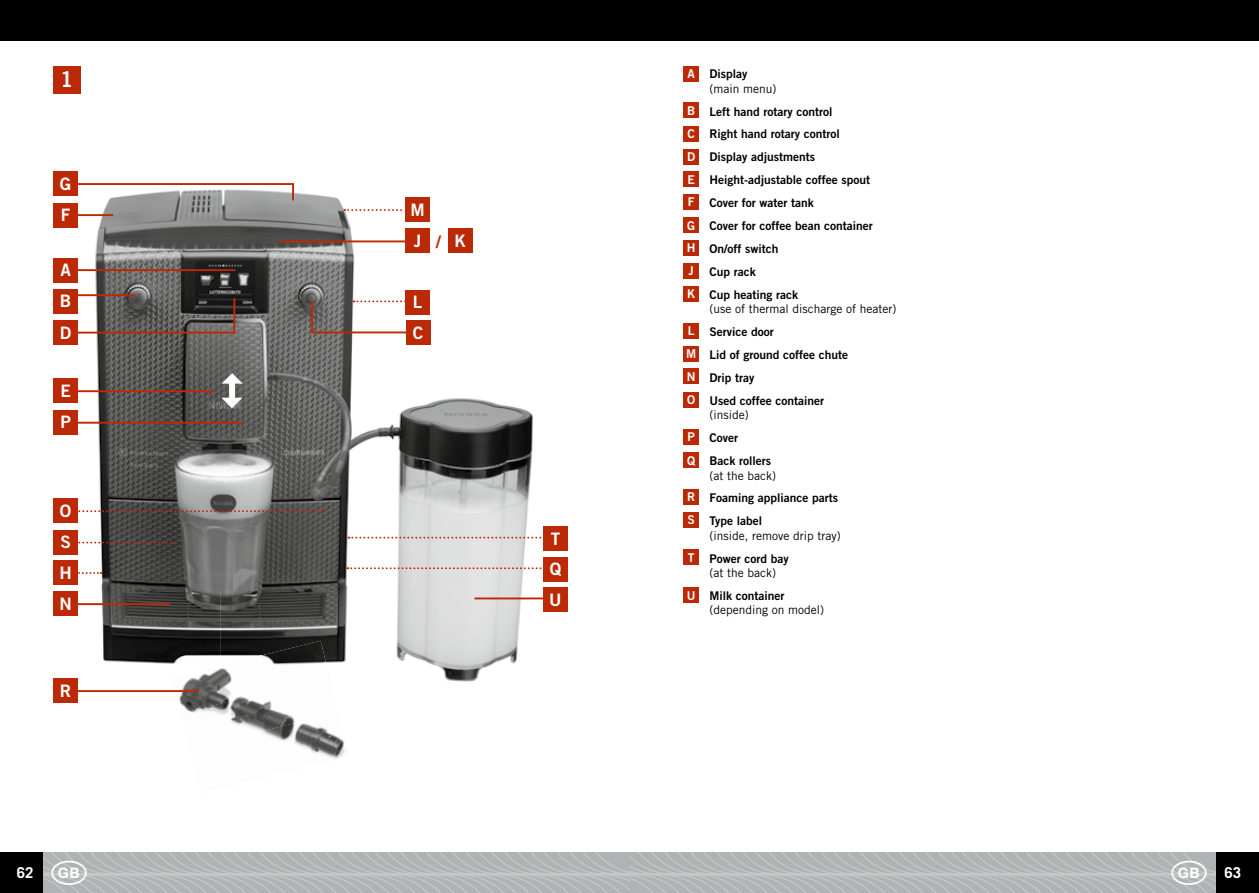
<style>
.page{position:relative;width:1259px;height:893px;background:#fff}
.page>*{position:absolute;margin:0;border:0;box-sizing:border-box;transform-origin:0 0}
.t1{font:21.45px "Trade Gothic LT Std Bd 2";color:#fff}
.t2{font:17.1px/31.2px "Trade Gothic LT Std Bd 2";color:#fff;text-align:justify}
.t3{font:700 15px "Trade Gothic LT Std";color:#fff}
.t4{font:12.15px/23.1px "Trade Gothic LT Std Bd 2";color:#fff}
.t5{font:12px/23px "Trade Gothic LT Std Bd 2";color:#000}
.t6{font:12px "Trade Gothic LT Std";color:#000}
.s1{color:#bc2906}
</style>
<div class="page">
<img style="left:306px;top:748px;width:39px;height:11px">
<img style="left:62px;top:192px;width:474px;height:490px">
<img style="left:172px;top:641px;width:157px;height:63px">
<img style="left:181px;top:676px;width:157px;height:37px">
<img style="left:195px;top:712px;width:149px;height:36px">
<svg style="left:221px;top:373px;width:22px;height:35px"></svg>
<div style="left:53px;top:66px;width:27px;height:27px;background:#bc2906"></div>
<div style="left:53px;top:258px;width:25px;height:25px;background:#bc2906"></div>
<div style="left:53px;top:289px;width:25px;height:25px;background:#bc2906"></div>
<div style="left:406px;top:320px;width:24px;height:25px;background:#bc2906"></div>
<div style="left:53px;top:320px;width:25px;height:25px;background:#bc2906"></div>
<div style="left:53px;top:378px;width:25px;height:25px;background:#bc2906"></div>
<div style="left:53px;top:410px;width:25px;height:25px;background:#bc2906"></div>
<div style="left:53px;top:530px;width:25px;height:24px;background:#bc2906"></div>
<div style="left:53px;top:498px;width:25px;height:25px;background:#bc2906"></div>
<div style="left:53px;top:591px;width:25px;height:25px;background:#bc2906"></div>
<div style="left:53px;top:678px;width:25px;height:25px;background:#bc2906"></div>
<div style="left:53px;top:560px;width:25px;height:25px;background:#bc2906"></div>
<div style="left:53px;top:203px;width:25px;height:24px;background:#bc2906"></div>
<div style="left:53px;top:172px;width:25px;height:24px;background:#bc2906"></div>
<div style="left:405px;top:197px;width:25px;height:25px;background:#bc2906"></div>
<div style="left:448px;top:228px;width:24px;height:25px;background:#bc2906"></div>
<div style="left:405px;top:290px;width:25px;height:25px;background:#bc2906"></div>
<div style="left:543px;top:557px;width:25px;height:24px;background:#bc2906"></div>
<div style="left:543px;top:526px;width:25px;height:25px;background:#bc2906"></div>
<div style="left:543px;top:587px;width:25px;height:25px;background:#bc2906"></div>
<div style="left:405px;top:228px;width:25px;height:25px;background:#bc2906"></div>
<hr style="left:75px;top:269px;width:160px;height:2px;background:#bc2906">
<hr style="left:75px;top:214px;width:38px;height:2px;background:#bc2906">
<svg style="left:73px;top:183px;width:222px;height:19px"></svg>
<hr style="left:75px;top:390px;width:139px;height:2px;background:#bc2906">
<hr style="left:75px;top:422px;width:169px;height:2px;background:#bc2906">
<svg style="left:78px;top:542px;width:94px;height:1px"></svg>
<svg style="left:78px;top:510px;width:244px;height:2px"></svg>
<hr style="left:75px;top:603px;width:95px;height:2px;background:#bc2906">
<hr style="left:75px;top:690px;width:124px;height:2px;background:#bc2906">
<svg style="left:344px;top:209px;width:61px;height:2px"></svg>
<svg style="left:310px;top:299px;width:99px;height:35px"></svg>
<svg style="left:347px;top:567px;width:195px;height:2px"></svg>
<svg style="left:348px;top:537px;width:194px;height:2px"></svg>
<hr style="left:474px;top:597px;width:70px;height:2px;background:#bc2906">
<hr style="left:279px;top:240px;width:128px;height:2px;background:#bc2906">
<hr style="left:75px;top:294px;width:60px;height:2px;background:#bc2906">
<svg style="left:78px;top:572px;width:24px;height:2px"></svg>
<svg style="left:73px;top:296px;width:163px;height:38px;background:#6d605d"></svg>
<div style="left:683px;top:66px;width:16px;height:16px;background:#bc2906"></div>
<div style="left:683px;top:103px;width:16px;height:15px;background:#bc2906"></div>
<div style="left:683px;top:323px;width:16px;height:15px;background:#bc2906"></div>
<div style="left:683px;top:240px;width:16px;height:15px;background:#bc2906"></div>
<div style="left:683px;top:126px;width:16px;height:16px;background:#bc2906"></div>
<div style="left:683px;top:346px;width:16px;height:15px;background:#bc2906"></div>
<div style="left:683px;top:149px;width:16px;height:15px;background:#bc2906"></div>
<div style="left:683px;top:369px;width:16px;height:15px;background:#bc2906"></div>
<div style="left:683px;top:263px;width:16px;height:15px;background:#bc2906"></div>
<div style="left:683px;top:172px;width:16px;height:15px;background:#bc2906"></div>
<div style="left:683px;top:392px;width:16px;height:16px;background:#bc2906"></div>
<div style="left:683px;top:286px;width:16px;height:15px;background:#bc2906"></div>
<div style="left:683px;top:194px;width:16px;height:16px;background:#bc2906"></div>
<div style="left:683px;top:429px;width:16px;height:16px;background:#bc2906"></div>
<div style="left:683px;top:218px;width:16px;height:15px;background:#bc2906"></div>
<div style="left:683px;top:452px;width:16px;height:16px;background:#bc2906"></div>
<div style="left:683px;top:489px;width:16px;height:16px;background:#bc2906"></div>
<div style="left:683px;top:512px;width:16px;height:16px;background:#bc2906"></div>
<div style="left:683px;top:550px;width:16px;height:15px;background:#bc2906"></div>
<div style="left:683px;top:588px;width:16px;height:15px;background:#bc2906"></div>
<div style="left:0;top:0;width:1259px;height:40px;background:#000"></div>
<div style="left:1216px;top:853px;width:43px;height:40px;background:#000"></div>
<div style="left:0;top:853px;width:42px;height:40px;background:#000"></div>
<svg style="left:42px;top:853px;width:1174px;height:40px;background:#b5b6b7"></svg>
<h1 class="t1" style="left:60px;top:66px;width:15px">1</h1>
<h2 class="t2" style="left:60px;top:168px;width:13px">G</h2>
<h2 class="t2" style="left:61px;top:199px;width:11px">F</h2>
<h2 class="t2" style="left:60px;top:254px;width:13px">A B D</h2>
<h2 class="t2" style="left:60px;top:375px;width:12px">E<br>P</h2>
<h2 class="t2" style="left:60px;top:495px;width:13px">O</h2>
<h2 class="t2" style="left:60px;top:526px;width:12px">S</h2>
<h2 class="t2" style="left:59px;top:557px;width:14px">H</h2>
<h2 class="t2" style="left:59px;top:588px;width:14px">N</h2>
<h2 class="t2" style="left:410px;top:194px;width:16px">M</h2>
<h2 class="t2" style="left:414px;top:225px;width:28px">J <span class="s1">/</span></h2>
<h2 class="t2" style="left:454px;top:225px;width:13px">K</h2>
<h2 class="t2" style="left:413px;top:286px;width:11px">L</h2>
<h2 class="t2" style="left:413px;top:317px;width:12px">C</h2>
<h2 class="t2" style="left:550px;top:523px;width:11px">T</h2>
<h2 class="t2" style="left:550px;top:553px;width:13px">Q</h2>
<h2 class="t2" style="left:549px;top:583px;width:14px">U</h2>
<p class="t4" style="left:687px;top:62px;width:9px">A</p>
<p class="t4" style="left:687px;top:98px;width:10px">B</p>
<p class="t4" style="left:687px;top:122px;width:9px">C</p>
<p class="t4" style="left:687px;top:145px;width:10px">D</p>
<p class="t4" style="left:687px;top:168px;width:9px">E</p>
<p class="t4" style="left:688px;top:190px;width:8px">F</p>
<p class="t4" style="left:687px;top:214px;width:10px">G</p>
<p class="t4" style="left:687px;top:236px;width:10px">H</p>
<p class="t4" style="left:688px;top:259px;width:7px">J</p>
<p class="t4" style="left:687px;top:282px;width:10px">K</p>
<p class="t4" style="left:688px;top:319px;width:8px">L</p>
<p class="t4" style="left:686px;top:342px;width:12px">M</p>
<p class="t4" style="left:687px;top:365px;width:10px">N</p>
<p class="t4" style="left:687px;top:388px;width:10px">O</p>
<p class="t4" style="left:687px;top:425px;width:9px">P</p>
<p class="t4" style="left:687px;top:448px;width:10px">Q</p>
<p class="t4" style="left:687px;top:485px;width:10px">R<br>S</p>
<p class="t4" style="left:688px;top:545px;width:8px">T</p>
<p class="t4" style="left:687px;top:584px;width:10px">U</p>
<p class="t5" style="left:709px;top:62px;width:40px">Display</p>
<p class="t6" style="left:709px;top:81px;width:68px">(main menu)</p>
<p class="t5" style="left:709px;top:100px;width:165px">Left hand rotary control<br>Right hand rotary control<br>Display adjustments<br>Height-adjustable coffee spout<br>Cover for water tank<br>Cover for coffee bean container<br>On/off switch<br>Cup rack<br>Cup heating rack</p>
<p class="t6" style="left:709px;top:302px;width:188px">(use of thermal discharge of heater)</p>
<p class="t5" style="left:709px;top:320px;width:140px">Service door<br>Lid of ground coffee chute<br>Drip tray<br>Used coffee container</p>
<p class="t6" style="left:709px;top:408px;width:41px">(inside)</p>
<p class="t5" style="left:709px;top:426px;width:63px">Cover<br>Back rollers</p>
<p class="t6" style="left:709px;top:468px;width:68px">(at the back)</p>
<p class="t5" style="left:709px;top:486px;width:130px">Foaming appliance parts<br>Type label</p>
<p class="t6" style="left:709px;top:528px;width:133px">(inside, remove drip tray)</p>
<p class="t5" style="left:709px;top:547px;width:81px">Power cord bay</p>
<p class="t6" style="left:709px;top:565px;width:68px">(at the back)</p>
<p class="t5" style="left:709px;top:584px;width:76px">Milk container</p>
<p class="t6" style="left:709px;top:603px;width:116px">(depending on model)</p>
<h2 class="t2" style="left:60px;top:675px;width:13px">R</h2>
<p class="t3" style="left:17px;top:863px;width:18px">62</p>
<p class="t3" style="left:1224px;top:863px;width:18px">63</p>
</div>
